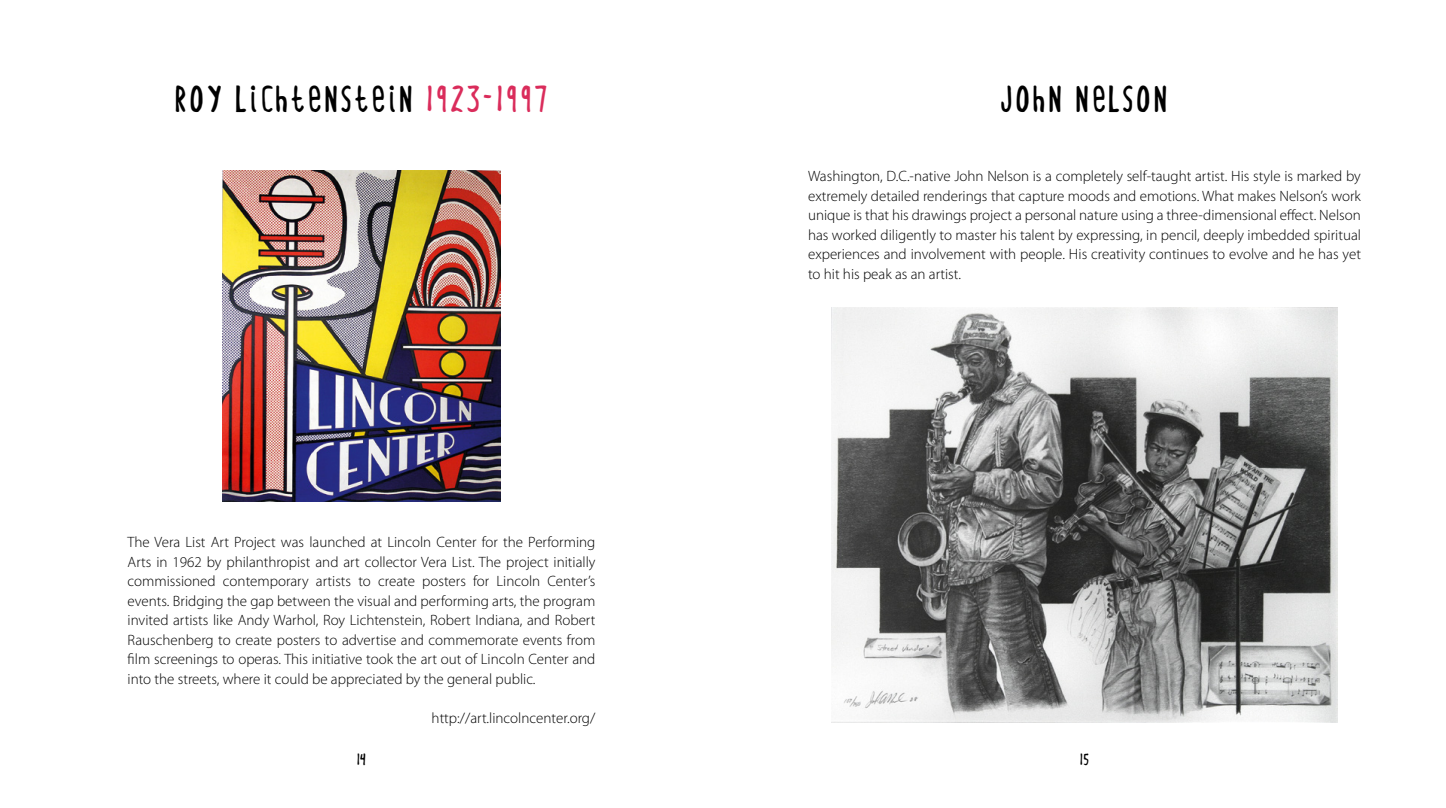
<style>
.page{position:relative;width:1446px;height:808px;background:#fff}
.page>*{position:absolute;margin:0;border:0;box-sizing:border-box;transform-origin:0 0}
.t1{font:27px "Generic Font Oral Expulsive";letter-spacing:.15em;color:#000}
.t2{font:300 15px/19.5px "Myriad Pro";color:#000;text-align:justify}
.t3{font:12px "Generic Font Oral Expulsive";color:#000}
.s1{color:#da2c5b}
</style>
<div class="page">
<img style="left:832px;top:308px;width:505px;height:414px">
<img style="left:223px;top:170px;width:277px;height:332px">
<h1 class="t1" style="left:176px;top:85px;width:372px">ROY LICHTENSTEIN <span class="s1">1923-1997</span></h1>
<p class="t2" style="left:128px;top:532px;width:469px">The Vera List Art Project was launched at Lincoln Center for the Performing Arts in 1962 by philanthropist and art collector Vera List. The project initially commissioned contemporary artists to create posters for Lincoln Center’s events. Bridging the gap between the visual and performing arts, the program invited artists like Andy Warhol, Roy Lichtenstein, Robert Indiana, and Robert Rauschenberg to create posters to advertise and commemorate events from film screenings to operas. This initiative took the art out of Lincoln Center and into the streets, where it could be appreciated by the general public.</p>
<p class="t2" style="left:432px;top:708px;width:165px">http://art.lincolncenter.org/</p>
<h1 class="t1" style="left:1002px;top:85px;width:167px">JOHN NELSON</h1>
<p class="t2" style="left:808px;top:166px;width:554px">Washington, D.C.-native John Nelson is a completely self-taught artist. His style is marked by extremely detailed renderings that capture moods and emotions. What makes Nelson’s work unique is that his drawings project a personal nature using a three-dimensional effect. Nelson has worked diligently to master his talent by expressing, in pencil, deeply imbedded spiritual experiences and involvement with people. His creativity continues to evolve and he has yet to hit his peak as an artist.</p>
<p class="t3" style="left:357px;top:753px;width:10px">14</p>
<p class="t3" style="left:1080px;top:753px;width:10px">15</p>
</div>
